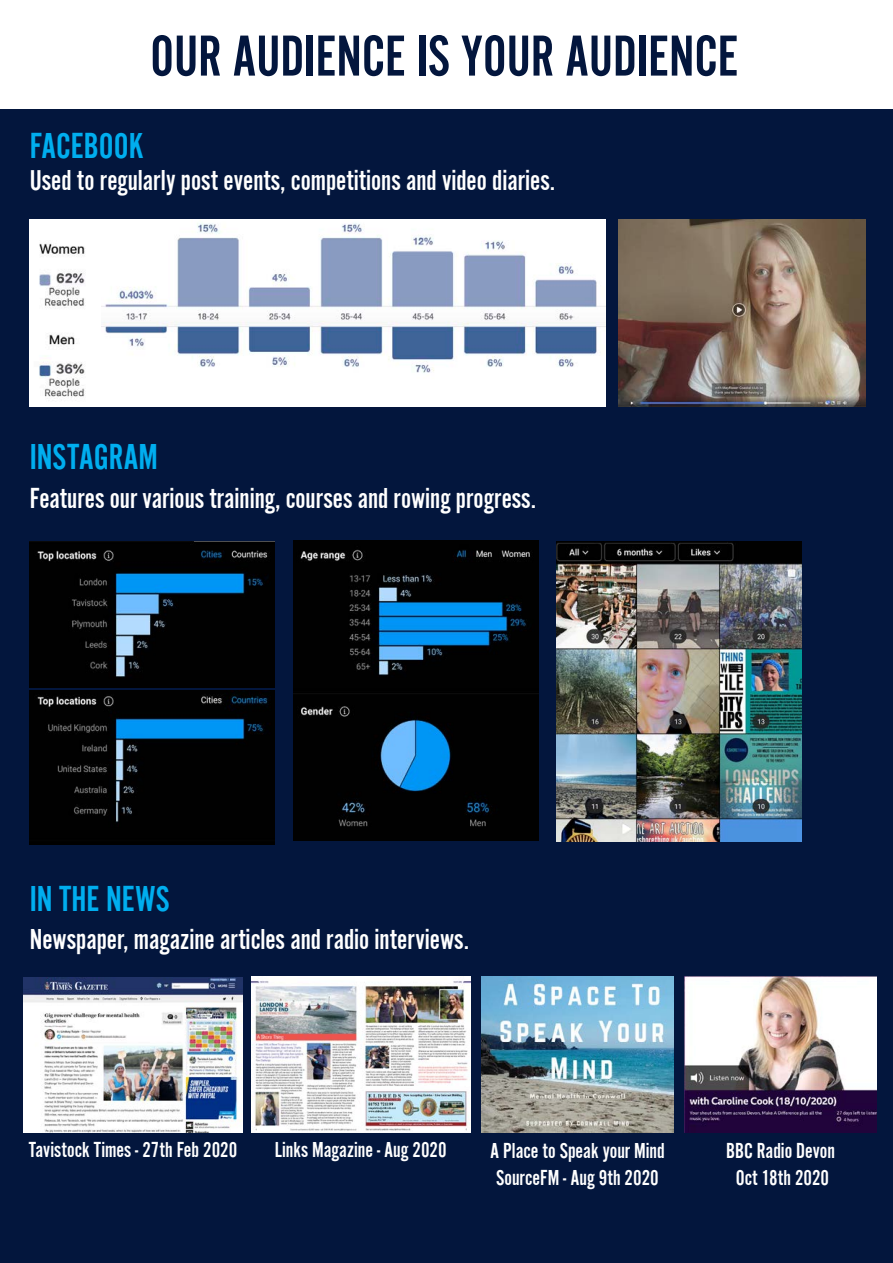
<style>
.page{position:relative;width:893px;height:1263px;background:#fff}
.page>*{position:absolute;margin:0;border:0;box-sizing:border-box;transform-origin:0 0}
.t1{font:60px "Alternate Got No 2 D";color:#03163d}
.t2{font:37.5px "Alternate Got No 2 D";color:#00aeef}
.t3{font:30px "Alternate Got No 2 D";color:#fff}
.t4{font:22.5px "Alternate Got No 2 D";color:#fff}
</style>
<div class="page">
<div style="left:0;top:109px;width:893px;height:1154px;background:#03163d"></div>
<img style="left:30px;top:219px;width:71px;height:188px">
<img style="left:101px;top:219px;width:504px;height:188px">
<img style="left:619px;top:219px;width:246px;height:188px">
<img style="left:30px;top:541px;width:245px;height:147px">
<img style="left:293px;top:541px;width:245px;height:299px">
<img style="left:556px;top:541px;width:245px;height:300px">
<img style="left:30px;top:690px;width:245px;height:154px">
<img style="left:24px;top:978px;width:219px;height:154px">
<img style="left:251px;top:977px;width:219px;height:155px">
<img style="left:482px;top:977px;width:191px;height:155px">
<img style="left:685px;top:977px;width:191px;height:155px">
<p class="t1" style="left:150px;top:25px;width:590px">OUR AUDIENCE IS YOUR AUDIENCE</p>
<p class="t2" style="left:30px;top:127px;width:115px">FACEBOOK</p>
<p class="t3" style="left:30px;top:165px;width:527px">Used to regularly post events, competitions and video diaries.</p>
<p class="t2" style="left:30px;top:438px;width:130px">INSTAGRAM</p>
<p class="t3" style="left:30px;top:482px;width:508px">Features our various training, courses and rowing progress.</p>
<p class="t2" style="left:30px;top:879px;width:142px">IN THE NEWS</p>
<p class="t3" style="left:30px;top:924px;width:441px">Newspaper, magazine articles and radio interviews.</p>
<p class="t4" style="left:29px;top:1138px;width:210px">Tavistock Times - 27th Feb 2020</p>
<p class="t4" style="left:275px;top:1138px;width:173px">Links Magazine - Aug 2020</p>
<p class="t4" style="left:490px;top:1139px;width:176px">A Place to Speak your Mind</p>
<p class="t4" style="left:496px;top:1166px;width:164px">SourceFM - Aug 9th 2020</p>
<p class="t4" style="left:726px;top:1139px;width:110px">BBC Radio Devon</p>
<p class="t4" style="left:736px;top:1166px;width:95px">Oct 18th 2020</p>
</div>
